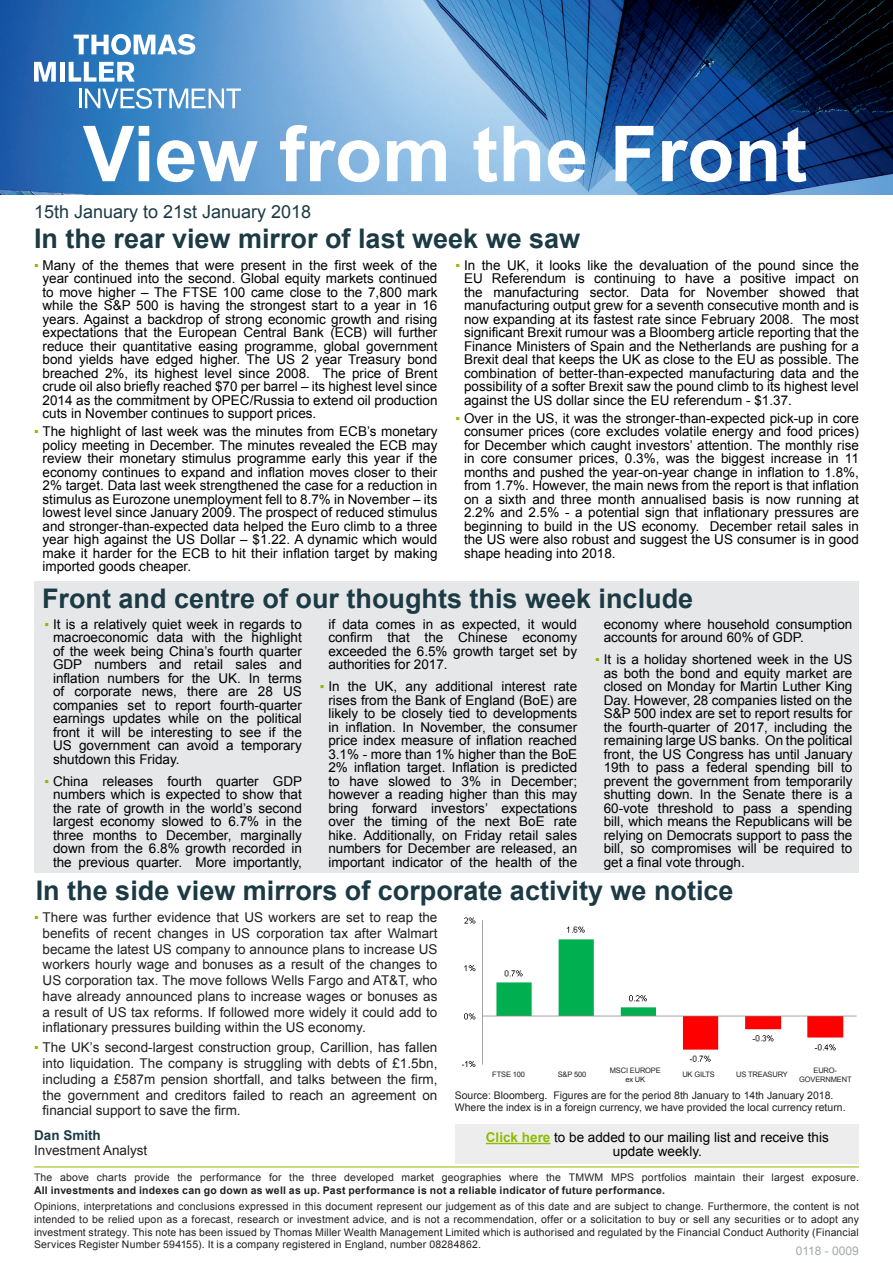
<style>
.page{position:relative;width:893px;height:1263px;background:#fff}
.page>*{position:absolute;margin:0;border:0;box-sizing:border-box;transform-origin:0 0}
.t1{font:700 77.25px "Arial";color:#fff}
.t2{font:700 27px "Arial";color:#1c3a44}
.t3{font:18px "Arial";color:#1c3a44}
.Bulleted_3{font:13.5px/13.5px "Arial";color:#000;text-align:justify}
.t4{font:13.5px/15.8px "Arial";color:#231f20;text-align:justify}
.t5{font:12px "Arial";color:#a3a9ad}
.t6{font:10.5px/12.6px "Arial";letter-spacing:.015em;color:#231f20}
.t7{font:7.5px/9px "Arial";letter-spacing:-.02em;color:#231f20;text-align:center}
.s1{color:#8dbb00}
.s2{font-weight:700;color:#1c3a44}
.s3{font-weight:700;color:#8dbb00}
.s4{font-weight:700}
</style>
<div class="page">
<div style="left:455px;top:1124px;width:404px;height:40px;background:#eeedee"></div>
<img style="left:462px;top:917px;width:395px;height:150px">
<img style="left:0;top:0;width:893px;height:195px">
<hr style="left:34px;top:1166px;width:825px;height:1px;background:#8dbb00">
<div style="left:34px;top:581px;width:825px;height:292px;background:#e6e7e9"></div>
<svg style="left:74px;top:34px;width:121px;height:21px"></svg>
<svg style="left:34px;top:62px;width:22px;height:20px"></svg>
<div style="left:60px;top:62px;width:5px;height:20px;background:#fff"></div>
<svg style="left:69px;top:62px;width:66px;height:20px"></svg>
<svg style="left:79px;top:88px;width:162px;height:21px"></svg>
<hr style="left:486px;top:1143px;width:64px;height:1px;background:#8dbb00">
<p class="t1" style="left:83px;top:103px;width:726px">View from the Front</p>
<p class="t3" style="left:34px;top:200px;width:279px">15th January to 21st January 2018</p>
<p class="t2" style="left:34px;top:220px;width:548px">In the rear view mirror of last week we saw</p>
<p class="Bulleted_3" style="left:43px;top:258px;width:396px;text-indent:-9px"><span class="s1">▪</span> Many of the themes that were present in the first week of the year continued into the second. Global equity markets continued to move higher – The FTSE 100 came close to the 7,800 mark while the S&amp;P 500 is having the strongest start to a year in 16 years. Against a backdrop of strong economic growth and rising expectations that the European Central Bank (ECB) will further reduce their quantitative easing programme, global government bond yields have edged higher. The US 2 year Treasury bond breached 2%, its highest level since 2008. The price of Brent crude oil also briefly reached $70 per barrel – its highest level since 2014 as the commitment by OPEC/Russia to extend oil production cuts in November continues to support prices.</p>
<p class="Bulleted_3" style="left:43px;top:425px;width:396px;text-indent:-9px"><span class="s1">▪</span> The highlight of last week was the minutes from ECB’s monetary policy meeting in December. The minutes revealed the ECB may review their monetary stimulus programme early this year if the economy continues to expand and inflation moves closer to their 2% target. Data last week strengthened the case for a reduction in stimulus as Eurozone unemployment fell to 8.7% in November – its lowest level since January 2009. The prospect of reduced stimulus and stronger-than-expected data helped the Euro climb to a three year high against the US Dollar – $1.22. A dynamic which would make it harder for the ECB to hit their inflation target by making imported goods cheaper.</p>
<p class="Bulleted_3" style="left:464px;top:258px;width:396px;text-indent:-9px"><span class="s1">▪</span> In the UK, it looks like the devaluation of the pound since the EU Referendum is continuing to have a positive impact on the manufacturing sector. Data for November showed that manufacturing output grew for a seventh consecutive month and is now expanding at its fastest rate since February 2008. The most significant Brexit rumour was a Bloomberg article reporting that the Finance Ministers of Spain and the Netherlands are pushing for a Brexit deal that keeps the UK as close to the EU as possible. The combination of better-than-expected manufacturing data and the possibility of a softer Brexit saw the pound climb to its highest level against the US dollar since the EU referendum - $1.37.</p>
<p class="Bulleted_3" style="left:464px;top:411px;width:396px;text-indent:-9px"><span class="s1">▪</span> Over in the US, it was the stronger-than-expected pick-up in core consumer prices (core excludes volatile energy and food prices) for December which caught investors’ attention. The monthly rise in core consumer prices, 0.3%, was the biggest increase in 11 months and pushed the year-on-year change in inflation to 1.8%, from 1.7%. However, the main news from the report is that inflation on a sixth and three month annualised basis is now running at 2.2% and 2.5% - a potential sign that inflationary pressures are beginning to build in the US economy. December retail sales in the US were also robust and suggest the US consumer is in good shape heading into 2018.</p>
<p class="t2" style="left:42px;top:581px;width:653px">Front and centre of our thoughts this week include</p>
<p class="Bulleted_3" style="left:53px;top:618px;width:250px;text-indent:-9px"><span class="s1">▪</span> It is a relatively quiet week in regards to macroeconomic data with the highlight of the week being China’s fourth quarter GDP numbers and retail sales and inflation numbers for the UK. In terms of corporate news, there are 28 US companies set to report fourth-quarter earnings updates while on the political front it will be interesting to see if the US government can avoid a temporary shutdown this Friday.</p>
<p class="Bulleted_3" style="left:53px;top:775px;width:251px;text-indent:-9px"><span class="s1">▪</span> China releases fourth quarter GDP numbers which is expected to show that the rate of growth in the world’s second largest economy slowed to 6.7% in the three months to December, marginally down from the 6.8% growth recorded in the previous quarter. More importantly,</p>
<p class="Bulleted_3" style="left:328px;top:618px;width:250px">if data comes in as expected, it would confirm that the Chinese economy exceeded the 6.5% growth target set by authorities for 2017.</p>
<p class="Bulleted_3" style="left:328px;top:680px;width:250px;text-indent:-9px"><span class="s1">▪</span> In the UK, any additional interest rate rises from the Bank of England (BoE) are likely to be closely tied to developments in inflation. In November, the consumer price index measure of inflation reached 3.1% - more than 1% higher than the BoE 2% inflation target. Inflation is predicted to have slowed to 3% in December; however a reading higher than this may bring forward investors’ expectations over the timing of the next BoE rate hike. Additionally, on Friday retail sales numbers for December are released, an important indicator of the health of the</p>
<p class="Bulleted_3" style="left:604px;top:618px;width:250px">economy where household consumption accounts for around 60% of GDP.</p>
<p class="Bulleted_3" style="left:604px;top:653px;width:250px;text-indent:-9px"><span class="s1">▪</span> It is a holiday shortened week in the US as both the bond and equity market are closed on Monday for Martin Luther King Day. However, 28 companies listed on the S&amp;P 500 index are set to report results for the fourth-quarter of 2017, including the remaining large US banks. On the political front, the US Congress has until January 19th to pass a federal spending bill to prevent the government from temporarily shutting down. In the Senate there is a 60-vote threshold to pass a spending bill, which means the Republicans will be relying on Democrats support to pass the bill, so compromises will be required to get a final vote through.</p>
<p class="t2" style="left:36px;top:873px;width:699px">In the side view mirrors of corporate activity we notice</p>
<p class="t4" style="left:43px;top:909px;width:396px;text-indent:-9px"><span class="s1">▪</span> There was further evidence that US workers are set to reap the benefits of recent changes in US corporation tax after Walmart became the latest US company to announce plans to increase US workers hourly wage and bonuses as a result of the changes to US corporation tax. The move follows Wells Fargo and AT&amp;T, who have already announced plans to increase wages or bonuses as a result of US tax reforms. If followed more widely it could add to inflationary pressures building within the US economy.</p>
<p class="t4" style="left:43px;top:1040px;width:396px;text-indent:-9px"><span class="s1">▪</span> The UK’s second-largest construction group, Carillion, has fallen into liquidation. The company is struggling with debts of £1.5bn, including a £587m pension shortfall, and talks between the firm, the government and creditors failed to reach an agreement on financial support to save the firm.</p>
<p class="t4" style="left:34px;top:1127px;width:115px"><span class="s2">Dan Smith<br></span>Investment Analyst</p>
<p class="t7" style="left:492px;top:1070px;width:34px">FTSE 100</p>
<p class="t7" style="left:558px;top:1070px;width:30px">S&amp;P 500</p>
<p class="t7" style="left:610px;top:1065px;width:53px">MSCI EUROPE ex UK</p>
<p class="t7" style="left:682px;top:1070px;width:34px">UK GILTS</p>
<p class="t7" style="left:736px;top:1070px;width:53px">US TREASURY</p>
<p class="t7" style="left:799px;top:1065px;width:54px">EURO-<br>GOVERNMENT</p>
<p class="t6" style="left:455px;top:1089px;width:392px">Source: Bloomberg. Figures are for the period 8th January to 14th January 2018.<br>Where the index is in a foreign currency, we have provided the local currency return.</p>
<p class="Bulleted_3" style="left:486px;top:1131px;width:344px;text-align:center"><span class="s3">Click here</span> to be added to our mailing list and receive this update weekly.</p>
<p class="t6" style="left:34px;top:1171px;width:826px">The above charts provide the performance for the three developed market geographies where the TMWM MPS portfolios maintain their largest exposure.<br><span class="s4">All investments and indexes can go down as well as up. Past performance is not a reliable indicator of future performance.</span></p>
<p class="t6" style="left:34px;top:1200px;width:826px;text-align:justify">Opinions, interpretations and conclusions expressed in this document represent our judgement as of this date and are subject to change. Furthermore, the content is not intended to be relied upon as a forecast, research or investment advice, and is not a recommendation, offer or a solicitation to buy or sell any securities or to adopt any investment strategy. This note has been issued by Thomas Miller Wealth Management Limited which is authorised and regulated by the Financial Conduct Authority (Financial Services Register Number 594155). It is a company registered in England, number 08284862.</p>
<p class="t5" style="left:796px;top:1242px;width:65px">0118 - 0009</p>
</div>
